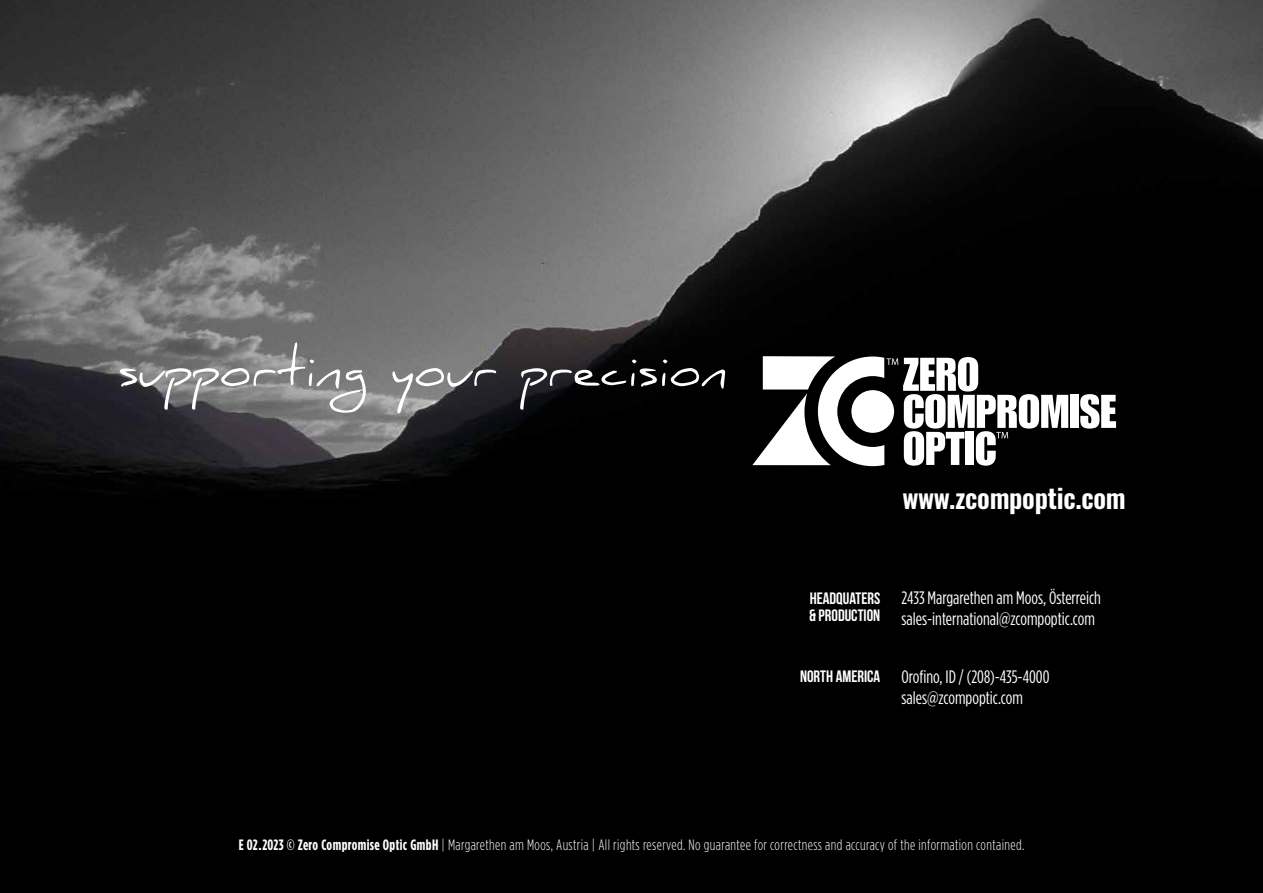
<style>
.page{position:relative;width:1263px;height:893px;background:#fff}
.page>*{position:absolute;margin:0;border:0;box-sizing:border-box;transform-origin:0 0}
.t1{font:52.5px "Daniel";color:#fff}
.t2{font:600 27px "Oswald";letter-spacing:-.01em;color:#fff}
.t3{font:18px/21px "Gotham Condensed";color:#fff}
.t4{font:700 16.5px/16.5px "Bebas Neue";color:#fff}
.t5{font:300 15px "Gotham Condensed";letter-spacing:.025em;color:#fff}
.s1{font-weight:700}
</style>
<div class="page">
<img style="left:0;top:0;width:1263px;height:612px">
<div style="left:1070px;top:395px;width:9px;height:33px;background:#fff"></div>
<svg style="left:1080px;top:394px;width:36px;height:35px"></svg>
<svg style="left:752px;top:356px;width:316px;height:110px"></svg>
<div style="left:0;top:612px;width:1263px;height:281px;background:#000"></div>
<h1 class="t1" style="left:118px;top:337px;width:611px">supporting your precision</h1>
<h2 class="t2" style="left:902px;top:484px;width:225px">www.zcompoptic.com</h2>
<p class="t4" style="left:809px;top:590px;width:73px">HEADQUATERS &amp; PRODUCTION</p>
<p class="t4" style="left:800px;top:668px;width:82px">NORTH AMERICA</p>
<p class="t3" style="left:901px;top:587px;width:201px">2433 Margarethen am Moos, Österreich sales-international@zcompoptic.com</p>
<p class="t3" style="left:901px;top:666px;width:150px">Orofino, ID / (208)-435-4000 sales@zcompoptic.com</p>
<p class="t5" style="left:239px;top:837px;width:787px"><span class="s1">E 02.2023 © Zero Compromise Optic GmbH</span> | Margarethen am Moos, Austria | All rights reserved. No guarantee for correctness and accuracy of the information contained.</p>
</div>
